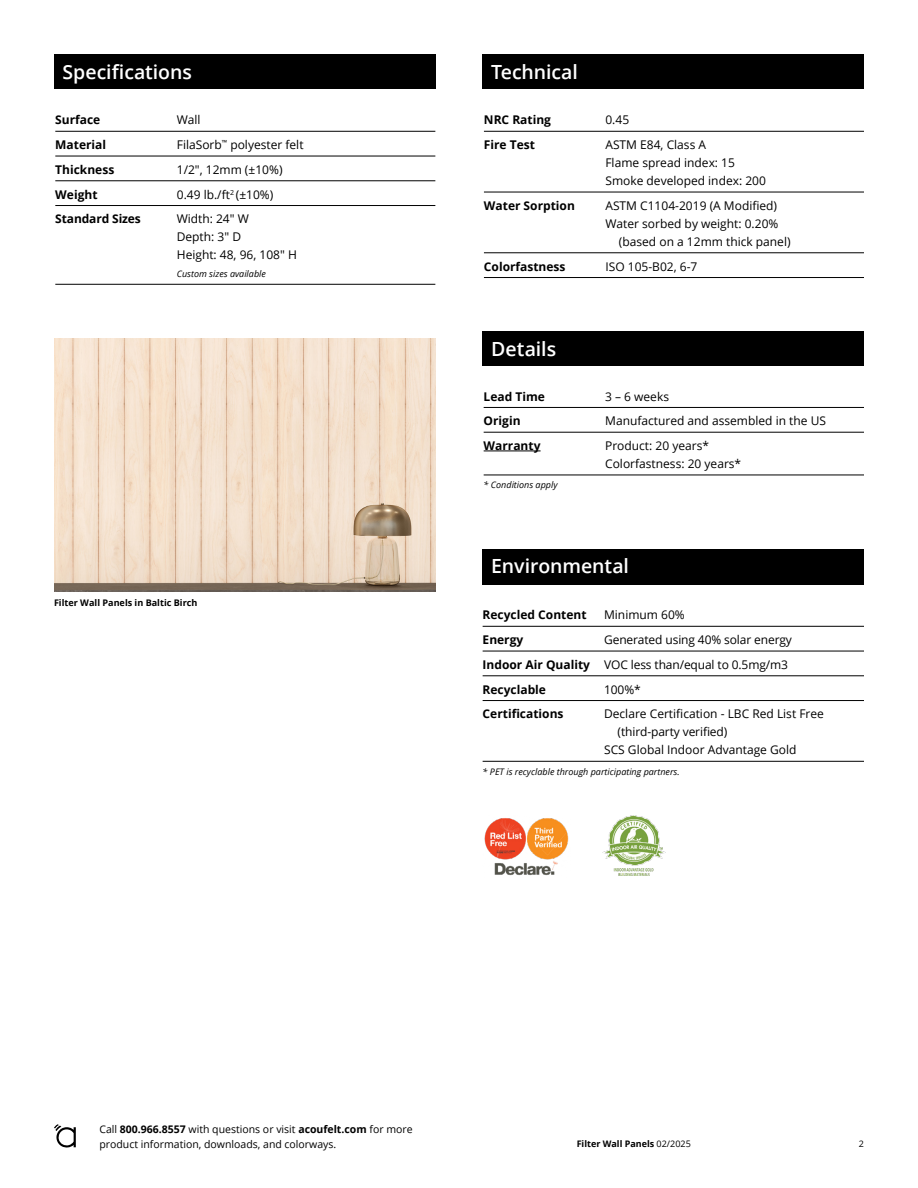
<style>
.page{position:relative;width:918px;height:1188px;background:#fff}
.page>*{position:absolute;margin:0;border:0;box-sizing:border-box;transform-origin:0 0}
.t1{font:600 19.5px "Open Sans";letter-spacing:-.005em;color:#fff}
.t2{font:12px/18px "Open Sans";color:#000}
.t3{font:700 12px "Open Sans";color:#000}
.t4{font:10.5px/15px "Open Sans";color:#000}
.t5{font:700 9.15px "Open Sans";color:#000}
.t6{font:italic 9px "Open Sans";color:#000}
.t7{font:700 9px "Open Sans";color:#000}
.t8{font:9px "Open Sans";color:#000}
.s1{font-weight:700}
.s2{font-weight:400}
</style>
<div class="page">
<svg style="left:54px;top:1124px;width:22px;height:24px"></svg>
<div style="left:54px;top:54px;width:381px;height:34px;background:#000"></div>
<hr style="left:55px;top:131px;width:380px;height:1px;background:#000">
<hr style="left:55px;top:156px;width:380px;height:1px;background:#000">
<hr style="left:55px;top:181px;width:380px;height:1px;background:#000">
<hr style="left:55px;top:205px;width:380px;height:1px;background:#000">
<hr style="left:55px;top:284px;width:380px;height:1px;background:#000">
<img style="left:54px;top:338px;width:381px;height:254px">
<div style="left:483px;top:54px;width:381px;height:34px;background:#000"></div>
<hr style="left:484px;top:131px;width:380px;height:1px;background:#000">
<hr style="left:484px;top:192px;width:380px;height:1px;background:#000">
<hr style="left:484px;top:253px;width:380px;height:1px;background:#000">
<hr style="left:484px;top:277px;width:380px;height:1px;background:#000">
<div style="left:483px;top:331px;width:381px;height:35px;background:#000"></div>
<hr style="left:484px;top:407px;width:380px;height:1px;background:#000">
<hr style="left:484px;top:432px;width:380px;height:1px;background:#000">
<hr style="left:484px;top:451px;width:57px;height:1px;background:#000">
<hr style="left:484px;top:475px;width:380px;height:1px;background:#000">
<div style="left:483px;top:549px;width:381px;height:36px;background:#000"></div>
<hr style="left:483px;top:626px;width:381px;height:1px;background:#000">
<hr style="left:483px;top:651px;width:381px;height:1px;background:#000">
<hr style="left:483px;top:676px;width:381px;height:1px;background:#000">
<hr style="left:483px;top:700px;width:381px;height:1px;background:#000">
<hr style="left:483px;top:761px;width:381px;height:1px;background:#000">
<img style="left:484px;top:818px;width:85px;height:58px">
<img style="left:603px;top:815px;width:62px;height:61px">
<h1 class="t1" style="left:63px;top:58px;width:131px">Specifications</h1>
<p class="t3" style="left:55px;top:112px;width:47px">Surface</p>
<p class="t2" style="left:177px;top:111px;width:25px">Wall</p>
<p class="t3" style="left:55px;top:136px;width:52px">Material</p>
<p class="t2" style="left:177px;top:135px;width:128px">FilaSorb<sup>™</sup> polyester felt</p>
<p class="t3" style="left:55px;top:161px;width:61px">Thickness</p>
<p class="t2" style="left:177px;top:160px;width:107px">1/2", 12mm (±10%)</p>
<p class="t3" style="left:55px;top:186px;width:44px">Weight</p>
<p class="t2" style="left:177px;top:185px;width:98px">0.49 lb./ft<sup>2</sup> (±10%)</p>
<p class="t3" style="left:55px;top:211px;width:87px">Standard Sizes</p>
<p class="t2" style="left:177px;top:210px;width:122px">Width: 24" W<br>Depth: 3" D<br>Height: 48, 96, 108" H</p>
<p class="t6" style="left:177px;top:268px;width:91px">Custom sizes available</p>
<p class="t5" style="left:54px;top:596px;width:145px">Filter Wall Panels in Baltic Birch</p>
<h1 class="t1" style="left:491px;top:58px;width:88px">Technical</h1>
<p class="t3" style="left:484px;top:112px;width:69px">NRC Rating</p>
<p class="t2" style="left:605px;top:111px;width:25px">0.45</p>
<p class="t3" style="left:484px;top:136px;width:53px">Fire Test</p>
<p class="t2" style="left:605px;top:135px;width:162px">ASTM E84, Class A<br>Flame spread index: 15<br>Smoke developed index: 200</p>
<p class="t3" style="left:484px;top:197px;width:92px">Water Sorption</p>
<p class="t2" style="left:605px;top:196px;width:173px">ASTM C1104-2019 (A Modified)</p>
<p class="t2" style="left:605px;top:214px;width:174px">Water sorbed by weight: 0.20%</p>
<p class="t2" style="left:619px;top:232px;width:173px">(based on a 12mm thick panel)</p>
<p class="t3" style="left:484px;top:258px;width:83px">Colorfastness</p>
<p class="t2" style="left:605px;top:257px;width:94px">ISO 105-B02, 6-7</p>
<h1 class="t1" style="left:491px;top:336px;width:66px">Details</h1>
<p class="t3" style="left:484px;top:388px;width:63px">Lead Time</p>
<p class="t2" style="left:605px;top:387px;width:65px">3 – 6 weeks</p>
<p class="t3" style="left:484px;top:412px;width:38px">Origin</p>
<p class="t2" style="left:605px;top:412px;width:222px">Manufactured and assembled in the US</p>
<p class="t3" style="left:484px;top:437px;width:58px">Warranty</p>
<p class="t2" style="left:605px;top:436px;width:138px">Product: 20 years*<br>Colorfastness: 20 years*</p>
<p class="t6" style="left:484px;top:479px;width:75px">* Conditions apply</p>
<h1 class="t1" style="left:491px;top:552px;width:139px">Environmental</h1>
<p class="t3" style="left:483px;top:607px;width:105px">Recycled Content</p>
<p class="t2" style="left:604px;top:606px;width:82px">Minimum 60%</p>
<p class="t3" style="left:483px;top:631px;width:42px">Energy</p>
<p class="t2" style="left:483px;top:627px;width:311px;line-height:24.8px;text-indent:122px">Generated using 40% solar energy<br><span class="s1">Indoor Air Quality</span> VOC less than/equal to 0.5mg/m3<br><span class="s1">Recyclable</span></p>
<p class="t2" style="left:604px;top:680px;width:38px">100%*</p>
<p class="t3" style="left:483px;top:706px;width:82px">Certifications</p>
<p class="t2" style="left:604px;top:705px;width:221px">Declare Certification - LBC Red List Free</p>
<p class="t2" style="left:618px;top:723px;width:111px">(third-party verified)</p>
<p class="t2" style="left:604px;top:741px;width:194px">SCS Global Indoor Advantage Gold</p>
<p class="t6" style="left:483px;top:765px;width:199px">* PET is recyclable through participating partners.</p>
<p class="t4" style="left:99px;top:1121px;width:315px">Call <span class="s1">800.966.8557</span> with questions or visit <span class="s1">acoufelt.com</span> for more product information, downloads, and colorways.</p>
<p class="t7" style="left:577px;top:1138px;width:116px">Filter Wall Panels <span class="s2">02/2025</span></p>
<p class="t8" style="left:859px;top:1138px;width:7px">2</p>
</div>
